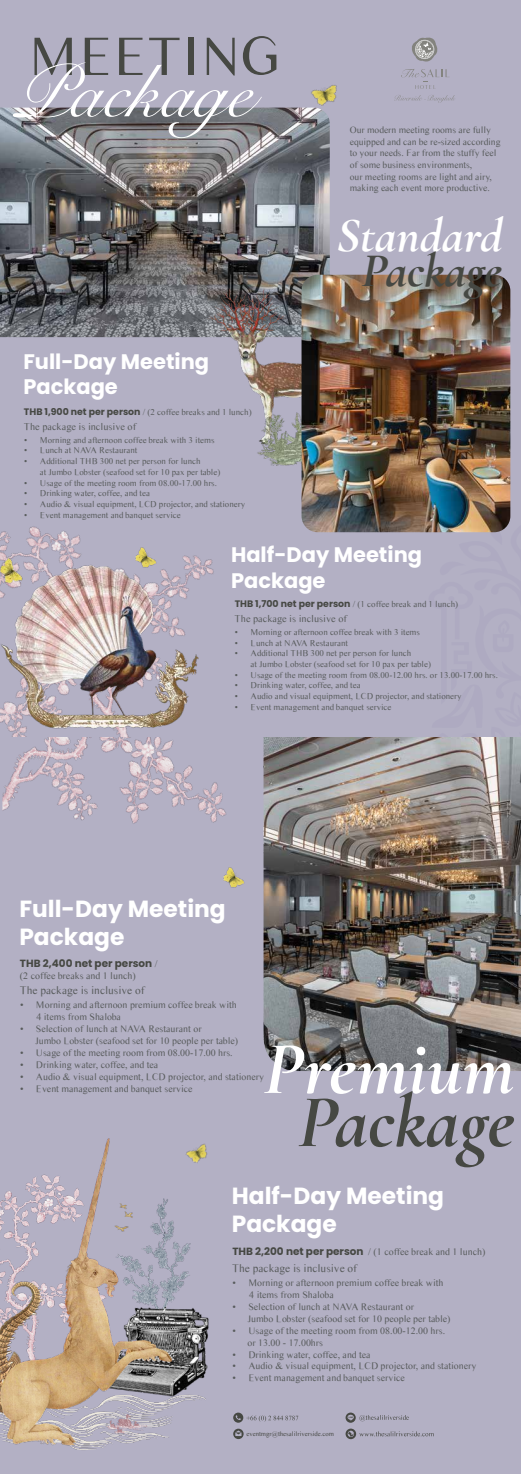
<style>
.page{position:relative;width:521px;height:1474px;background:#fff}
.page>*{position:absolute;margin:0;border:0;box-sizing:border-box;transform-origin:0 0}
.t1{font:italic 700 75.69px "Cormorant Garamond";color:#fff}
.t2{font:italic 700 75.69px "Cormorant Garamond";color:#464843}
.t3{font:74.29px "Snell Roundhand";color:#fff}
.t4{font:56.26px "Times Sans Serif";color:#464843}
.t5{font:italic 700 49.09px "Cormorant Garamond";color:#fff}
.t6{font:italic 700 49.09px "Cormorant Garamond";color:#464843}
.t7{font:700 23.36px/28px "Poppins";color:#fff}
.t8{font:700 21px/25.2px "Poppins";color:#fff}
.t9{font:11.38px "Times Sans Serif";color:#585b5c}
.t10{font:700 10.41px "Poppins";color:#464843}
.t11{font:10.24px "Times Sans Serif";color:#585b5c}
.t12{font:9.97px "Times Sans Serif";color:#585b5c}
.t13{font:9.89px/11.9px "Times Sans Serif";color:#585b5c}
.t14{font:9.62px/11.5px "Times Sans Serif";color:#585b5c}
.t15{font:8.92px/10.7px "Times Sans Serif";color:#585b5c}
.t16{font:6.74px "Times Sans Serif";color:#464843}
.s1{font-family:"Poppins";font-weight:700;font-size:9.36px;color:#464843}
.s2{font-family:"Times Sans Serif";font-weight:400;font-size:9.97px;color:#585b5c}
.s3{font-family:"Poppins";font-weight:700;font-size:10.41px;color:#464843}
</style>
<div class="page">
<div style="left:0;top:737px;width:521px;height:736px;background:#b3b0c4"></div>
<img style="left:263px;top:737px;width:258px;height:334px">
<img style="left:223px;top:867px;width:22px;height:21px">
<img style="left:0;top:1138px;width:242px;height:312px">
<svg style="left:233px;top:1412px;width:65px;height:10px"></svg>
<svg style="left:345px;top:1412px;width:64px;height:10px"></svg>
<svg style="left:345px;top:1428px;width:88px;height:11px"></svg>
<svg style="left:233px;top:1428px;width:11px;height:10px"></svg>
<img style="left:2px;top:737px;width:224px;height:87px">
<div style="left:0;top:0;width:521px;height:737px;background:#b3b0c4"></div>
<svg style="left:401px;top:69px;width:48px;height:20px"></svg>
<svg style="left:412px;top:37px;width:26px;height:25px"></svg>
<svg style="left:394px;top:95px;width:61px;height:8px"></svg>
<img style="left:0;top:108px;width:330px;height:229px">
<img style="left:199px;top:286px;width:102px;height:179px">
<img style="left:0;top:536px;width:204px;height:201px">
<img style="left:301px;top:275px;width:209px;height:257px">
<img style="left:132px;top:544px;width:27px;height:26px">
<img style="left:303px;top:85px;width:34px;height:30px">
<h3 class="t4" style="left:28px;top:18px;width:254px">MEETING</h3>
<h2 class="t3" style="left:13px;top:33px;width:241px">Package</h2>
<h3 class="t8" style="left:23px;top:349px;width:187px">Full-Day Meeting<br>Package</h3>
<p class="t15" style="left:24px;top:406px;width:229px"><span class="s1">THB 1,900 net per person</span> / (2 coffee breaks and 1 lunch)</p>
<p class="t11" style="left:24px;top:419px;width:114px">The package is inclusive of</p>
<p class="t15" style="left:24px;top:434px;width:192px">• Morning and afternoon coffee break with 3 items</p>
<p class="t15" style="left:24px;top:445px;width:115px">• Lunch at NAVA Restaurant</p>
<p class="t15" style="left:40px;top:455px;width:182px;text-indent:-16px">• Additional THB 300 net per person for lunch<br>at Jumbo Lobster (seafood set for 10 pax per table)</p>
<p class="t15" style="left:24px;top:477px;width:194px">• Usage of the meeting room from 08.00-17.00 hrs.</p>
<p class="t15" style="left:24px;top:488px;width:127px">• Drinking water, coffee, and tea</p>
<p class="t15" style="left:24px;top:498px;width:222px">• Audio &amp; visual equipment, LCD projector, and stationery</p>
<p class="t15" style="left:24px;top:509px;width:158px">• Event management and banquet service</p>
<p class="t14" style="left:350px;top:124px;width:152px">Our modern meeting rooms are fully equipped and can be re-sized according to your needs. Far from the stuffy feel of some business environments,<br>our meeting rooms are light and airy, making each event more productive.</p>
<h3 class="t5" style="left:337px;top:206px;width:167px">Standard</h3>
<h3 class="t6" style="left:362px;top:240px;width:142px">Package</h3>
<h3 class="t8" style="left:231px;top:542px;width:193px">Half-Day Meeting<br>Package</h3>
<p class="t15" style="left:235px;top:598px;width:225px"><span class="s1">THB 1,700 net per person</span> / (1 coffee break and 1 lunch)</p>
<p class="t11" style="left:235px;top:611px;width:114px">The package is inclusive of</p>
<p class="t15" style="left:235px;top:626px;width:187px">• Morning or afternoon coffee break with 3 items</p>
<p class="t15" style="left:235px;top:637px;width:115px">• Lunch at NAVA Restaurant</p>
<p class="t15" style="left:250px;top:648px;width:182px;text-indent:-16px">• Additional THB 300 net per person for lunch<br>at Jumbo Lobster (seafood set for 10 pax per table)</p>
<p class="t15" style="left:235px;top:669px;width:264px">• Usage of the meeting room from 08.00-12.00 hrs. or 13.00-17.00 hrs.</p>
<p class="t15" style="left:235px;top:680px;width:127px">• Drinking water, coffee, and tea</p>
<p class="t15" style="left:235px;top:690px;width:228px">• Audio and visual equipment, LCD projector, and stationery</p>
<p class="t15" style="left:235px;top:701px;width:158px">• Event management and banquet service</p>
<h3 class="t7" style="left:19px;top:894px;width:208px">Full-Day Meeting<br>Package</h3>
<p class="t10" style="left:20px;top:957px;width:139px">THB 2,400 net per person <span class="s2">/</span></p>
<p class="t12" style="left:20px;top:969px;width:117px">(2 coffee breaks and 1 lunch)</p>
<p class="t9" style="left:20px;top:982px;width:126px">The package is inclusive of</p>
<p class="t13" style="left:36px;top:998px;width:202px;text-indent:-16px">• Morning and afternoon premium coffee break with<br>4 items from Shaloba</p>
<p class="t13" style="left:35px;top:1022px;width:205px;text-indent:-15px">• Selection of lunch at NAVA Restaurant or<br>Jumbo Lobster (seafood set for 10 people per table)</p>
<p class="t13" style="left:20px;top:1046px;width:214px">• Usage of the meeting room from 08.00-17.00 hrs.</p>
<p class="t13" style="left:20px;top:1058px;width:140px">• Drinking water, coffee, and tea</p>
<p class="t13" style="left:20px;top:1070px;width:245px">• Audio &amp; visual equipment, LCD projector, and stationery</p>
<p class="t13" style="left:20px;top:1082px;width:174px">• Event management and banquet service</p>
<h1 class="t1" style="left:263px;top:1022px;width:253px">Premium</h1>
<h1 class="t2" style="left:298px;top:1075px;width:218px">Package</h1>
<h3 class="t7" style="left:232px;top:1182px;width:214px">Half-Day Meeting<br>Package</h3>
<p class="t12" style="left:232px;top:1244px;width:254px"><span class="s3">THB 2,200 net per person</span> / (1 coffee break and 1 lunch)</p>
<p class="t9" style="left:232px;top:1260px;width:126px">The package is inclusive of</p>
<p class="t13" style="left:249px;top:1276px;width:196px;text-indent:-17px">• Morning or afternoon premium coffee break with<br>4 items from Shaloba</p>
<p class="t13" style="left:247px;top:1300px;width:205px;text-indent:-15px">• Selection of lunch at NAVA Restaurant or<br>Jumbo Lobster (seafood set for 10 people per table)</p>
<p class="t13" style="left:247px;top:1324px;width:199px;text-indent:-15px">• Usage of the meeting room from 08.00-12.00 hrs. or 13.00 - 17.00hrs</p>
<p class="t13" style="left:233px;top:1348px;width:140px">• Drinking water, coffee, and tea</p>
<p class="t13" style="left:233px;top:1359px;width:245px">• Audio &amp; visual equipment, LCD projector, and stationery</p>
<p class="t13" style="left:233px;top:1371px;width:174px">• Event management and banquet service</p>
<p class="t16" style="left:246px;top:1429px;width:89px">eventmgr@thesalilriverside.com</p>
</div>
